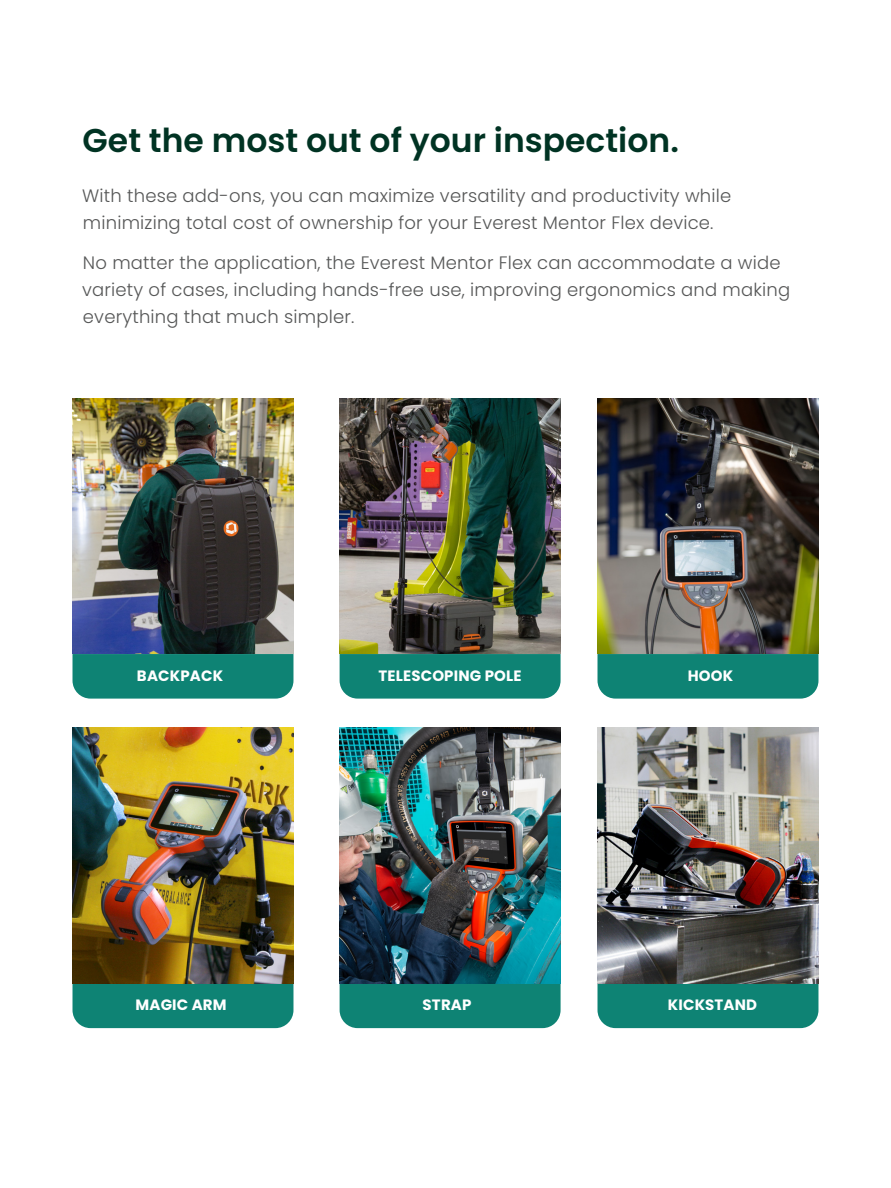
<style>
.page{position:relative;width:891px;height:1188px;background:#fff}
.page>*{position:absolute;margin:0;border:0;box-sizing:border-box;transform-origin:0 0}
.t1{font:600 33px "Poppins";color:#003323}
.t2{font:300 18px/27px "Poppins";letter-spacing:.01em;color:#565757}
.t3{font:700 15px "Poppins";letter-spacing:.01em;color:#fff}
</style>
<div class="page">
<div style="left:73px;top:654px;width:220px;height:45px;background:#0e8374"></div>
<img style="left:73px;top:398px;width:220px;height:256px">
<div style="left:73px;top:984px;width:220px;height:44px;background:#0e8374"></div>
<img style="left:73px;top:728px;width:220px;height:256px">
<div style="left:340px;top:654px;width:221px;height:45px;background:#0e8374"></div>
<img style="left:340px;top:398px;width:220px;height:256px">
<div style="left:340px;top:984px;width:221px;height:44px;background:#0e8374"></div>
<img style="left:340px;top:728px;width:220px;height:256px">
<div style="left:598px;top:654px;width:220px;height:45px;background:#0e8374"></div>
<img style="left:598px;top:398px;width:220px;height:256px">
<div style="left:598px;top:984px;width:220px;height:44px;background:#0e8374"></div>
<img style="left:598px;top:728px;width:220px;height:256px">
<p class="t1" style="left:83px;top:122px;width:598px">Get the most out of your inspection.</p>
<p class="t2" style="left:82px;top:182px;width:651px">With these add-ons, you can maximize versatility and productivity while minimizing total cost of ownership for your Everest Mentor Flex device.</p>
<p class="t2" style="left:82px;top:250px;width:710px">No matter the application, the Everest Mentor Flex can accommodate a wide variety of cases, including hands-free use, improving ergonomics and making everything that much simpler.</p>
<p class="t3" style="left:137px;top:667px;width:88px">BACKPACK</p>
<p class="t3" style="left:136px;top:997px;width:93px">MAGIC ARM</p>
<p class="t3" style="left:379px;top:667px;width:145px">TELESCOPING POLE</p>
<p class="t3" style="left:423px;top:997px;width:50px">STRAP</p>
<p class="t3" style="left:688px;top:667px;width:47px">HOOK</p>
<p class="t3" style="left:668px;top:997px;width:91px">KICKSTAND</p>
</div>
